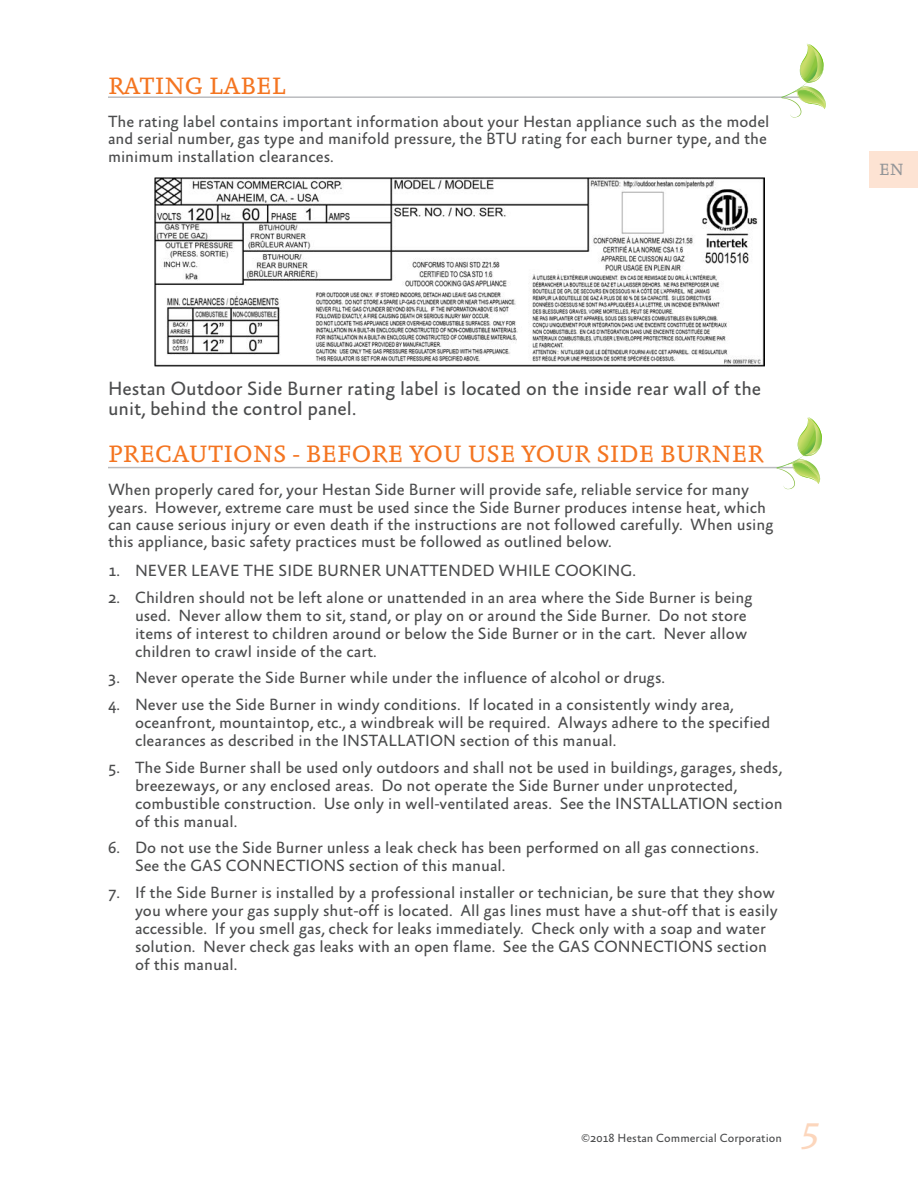
<style>
.page{position:relative;width:918px;height:1188px;background:#fff}
.page>*{position:absolute;margin:0;border:0;box-sizing:border-box;transform-origin:0 0}
.t1{font:italic 37.5px "Absara";color:#fcd6bc}
.Heading_1_-__Orange{font:24px "Absara";color:#f47521}
.copy_larger{font:19.5px/19.5px "Absara Sans";color:#4b4c4d}
.copy{font:16.5px/18px "Absara Sans";color:#4b4c4d}
.t2{font:16.5px "Absara";color:#939598}
.t3{font:12px "Absara Sans";color:#4b4c4d}
</style>
<div class="page">
<div style="left:870px;top:151px;width:48px;height:36px;background:#fde3d3"></div>
<hr style="left:108px;top:96px;width:705px;height:2px;background:#babbbe">
<svg style="left:776px;top:44px;width:50px;height:74px"></svg>
<img style="left:154px;top:177px;width:611px;height:189px">
<hr style="left:108px;top:467px;width:696px;height:1px;background:#babbbe">
<svg style="left:771px;top:417px;width:51px;height:72px"></svg>
<p class="Heading_1_-__Orange" style="left:108px;top:72px;width:180px">RATING LABEL</p>
<p class="copy" style="left:108px;top:114px;width:663px;line-height:17.2px">The rating label contains important information about your Hestan appliance such as the model and serial number, gas type and manifold pressure, the BTU rating for each burner type, and the minimum installation clearances.</p>
<p class="t2" style="left:879px;top:160px;width:26px">EN</p>
<p class="copy_larger" style="left:108px;top:380px;width:655px">Hestan Outdoor Side Burner rating label is located on the inside rear wall of the unit, behind the control panel.</p>
<p class="Heading_1_-__Orange" style="left:108px;top:440px;width:658px">PRECAUTIONS - BEFORE YOU USE YOUR SIDE BURNER</p>
<p class="copy" style="left:108px;top:482px;width:667px;line-height:17.2px">When properly cared for, your Hestan Side Burner will provide safe, reliable service for many years. However, extreme care must be used since the Side Burner produces intense heat, which can cause serious injury or even death if the instructions are not followed carefully. When using this appliance, basic safety practices must be followed as outlined below.</p>
<p class="copy" style="left:108px;top:562px;width:529px">1. NEVER LEAVE THE SIDE BURNER UNATTENDED WHILE COOKING.</p>
<p class="copy" style="left:135px;top:589px;width:619px;text-indent:-27px">2. Children should not be left alone or unattended in an area where the Side Burner is being used. Never allow them to sit, stand, or play on or around the Side Burner. Do not store items of interest to children around or below the Side Burner or in the cart. Never allow children to crawl inside of the cart.</p>
<p class="copy" style="left:108px;top:670px;width:558px">3. Never operate the Side Burner while under the influence of alcohol or drugs.</p>
<p class="copy" style="left:135px;top:696px;width:637px;text-indent:-27px">4. Never use the Side Burner in windy conditions. If located in a consistently windy area, oceanfront, mountaintop, etc., a windbreak will be required. Always adhere to the specified clearances as described in the INSTALLATION section of this manual.</p>
<p class="copy" style="left:135px;top:759px;width:649px;text-indent:-27px">5. The Side Burner shall be used only outdoors and shall not be used in buildings, garages, sheds, breezeways, or any enclosed areas. Do not operate the Side Burner under unprotected, combustible construction. Use only in well-ventilated areas. See the INSTALLATION section of this manual.</p>
<p class="copy" style="left:135px;top:840px;width:625px;text-indent:-27px">6. Do not use the Side Burner unless a leak check has been performed on all gas connections.<br>See the GAS CONNECTIONS section of this manual.</p>
<p class="copy" style="left:135px;top:884px;width:644px;text-indent:-27px">7. If the Side Burner is installed by a professional installer or technician, be sure that they show you where your gas supply shut-off is located. All gas lines must have a shut-off that is easily accessible. If you smell gas, check for leaks immediately. Check only with a soap and water solution. Never check gas leaks with an open flame. See the GAS CONNECTIONS section of this manual.</p>
<p class="t3" style="left:581px;top:1132px;width:202px">©2018 Hestan Commercial Corporation</p>
<h1 class="t1" style="left:800px;top:1107px;width:28px">5</h1>
</div>
